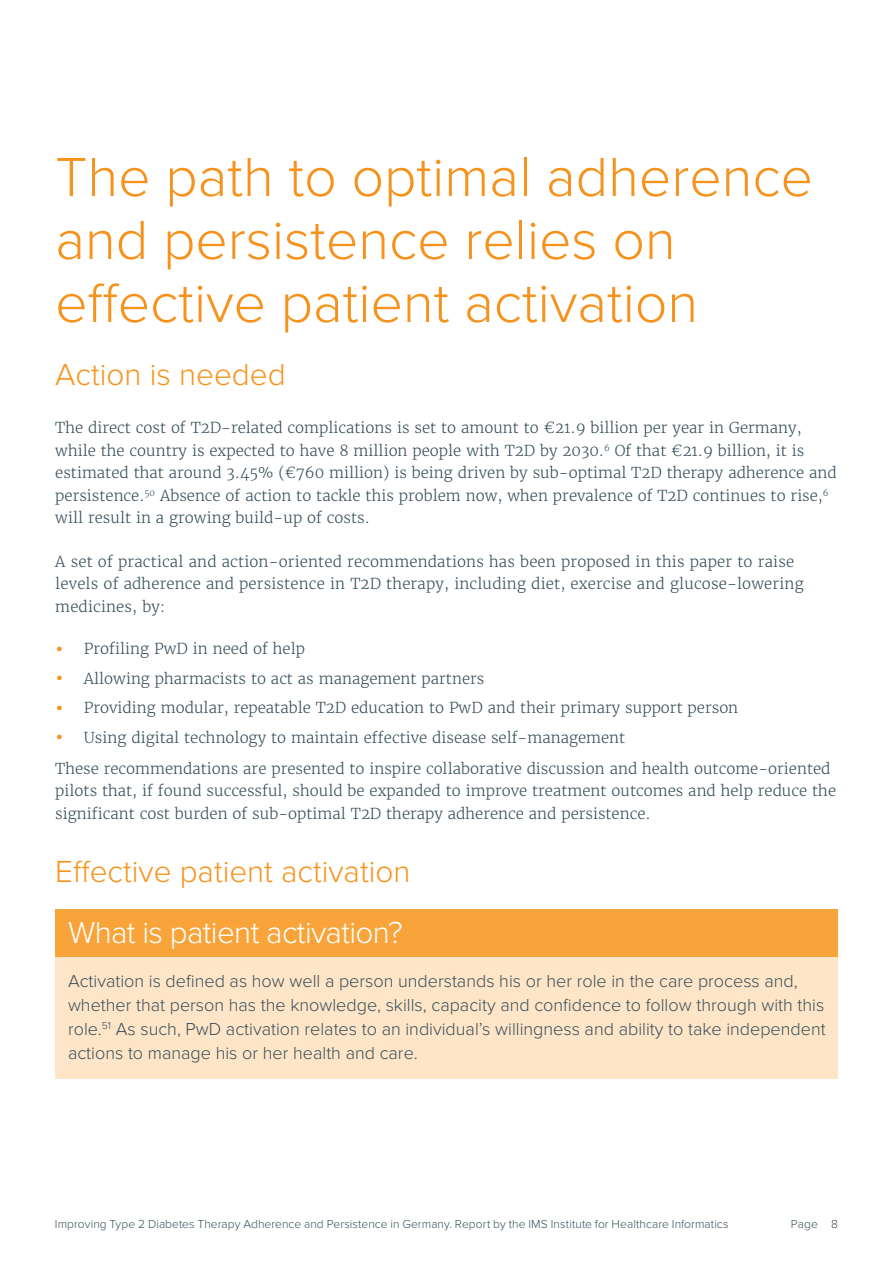
<style>
.page{position:relative;width:893px;height:1263px;background:#fff}
.page>*{position:absolute;margin:0;border:0;box-sizing:border-box;transform-origin:0 0}
.t1{font:300 57px/63px "Proxima Nova";color:#f7931d}
.t2{font:300 31.5px "Proxima Nova";color:#f7931d}
.t3{font:300 31.5px "Proxima Nova";letter-spacing:-.02em;color:#fff}
.t4{font:300 18px/24px "Proxima Nova";color:#384f5a}
.t5{font:300 15px/22.5px "Merriweather";color:#384f5a}
.t6{font:300 12px "Proxima Nova";letter-spacing:.005em;color:#384f5a}
.s1{font-weight:700;font-size:21px;color:#f7931d}
</style>
<div class="page">
<div style="left:55px;top:909px;width:783px;height:48px;background:#f9a43a"></div>
<div style="left:55px;top:957px;width:783px;height:121px;background:#fee5c7"></div>
<h1 class="t1" style="left:55px;top:146px;width:759px">The path to optimal adherence and persistence relies on effective patient activation</h1>
<h2 class="t2" style="left:55px;top:356px;width:232px">Action is needed</h2>
<p class="t5" style="left:55px;top:416px;width:783px">The direct cost of T2D-related complications is set to amount to €21.9 billion per year in Germany, while the country is expected to have 8 million people with T2D by 2030.<sup>6</sup> Of that €21.9 billion, it is estimated that around 3.45% (€760 million) is being driven by sub-optimal T2D therapy adherence and persistence.<sup>50</sup> Absence of action to tackle this problem now, when prevalence of T2D continues to rise,<sup>6 </sup>will result in a growing build-up of costs.</p>
<p class="t5" style="left:55px;top:550px;width:750px">A set of practical and action-oriented recommendations has been proposed in this paper to raise levels of adherence and persistence in T2D therapy, including diet, exercise and glucose-lowering medicines, by:</p>
<p class="t5" style="left:55px;top:637px;width:251px"><span class="s1">•</span> Profiling PwD in need of help</p>
<p class="t5" style="left:55px;top:667px;width:431px"><span class="s1">•</span> Allowing pharmacists to act as management partners</p>
<p class="t5" style="left:55px;top:696px;width:684px"><span class="s1">•</span> Providing modular, repeatable T2D education to PwD and their primary support person</p>
<p class="t5" style="left:55px;top:722px;width:777px;line-height:31px"><span class="s1">•</span> Using digital technology to maintain effective disease self-management<br>These recommendations are presented to inspire collaborative discussion and health outcome-oriented</p>
<p class="t5" style="left:55px;top:779px;width:782px">pilots that, if found successful, should be expanded to improve treatment outcomes and help reduce the significant cost burden of sub-optimal T2D therapy adherence and persistence.</p>
<h2 class="t2" style="left:55px;top:853px;width:357px">Effective patient activation</h2>
<h2 class="t3" style="left:68px;top:915px;width:336px">What is patient activation?</h2>
<p class="t4" style="left:68px;top:969px;width:759px">Activation is defined as how well a person understands his or her role in the care process and, whether that person has the knowledge, skills, capacity and confidence to follow through with this role.<sup>51</sup> As such, PwD activation relates to an individual’s willingness and ability to take independent actions to manage his or her health and care.</p>
<p class="t6" style="left:55px;top:1217px;width:675px">Improving Type 2 Diabetes Therapy Adherence and Persistence in Germany. Report by the IMS Institute for Healthcare Informatics</p>
<p class="t6" style="left:791px;top:1217px;width:49px">Page 8</p>
</div>
